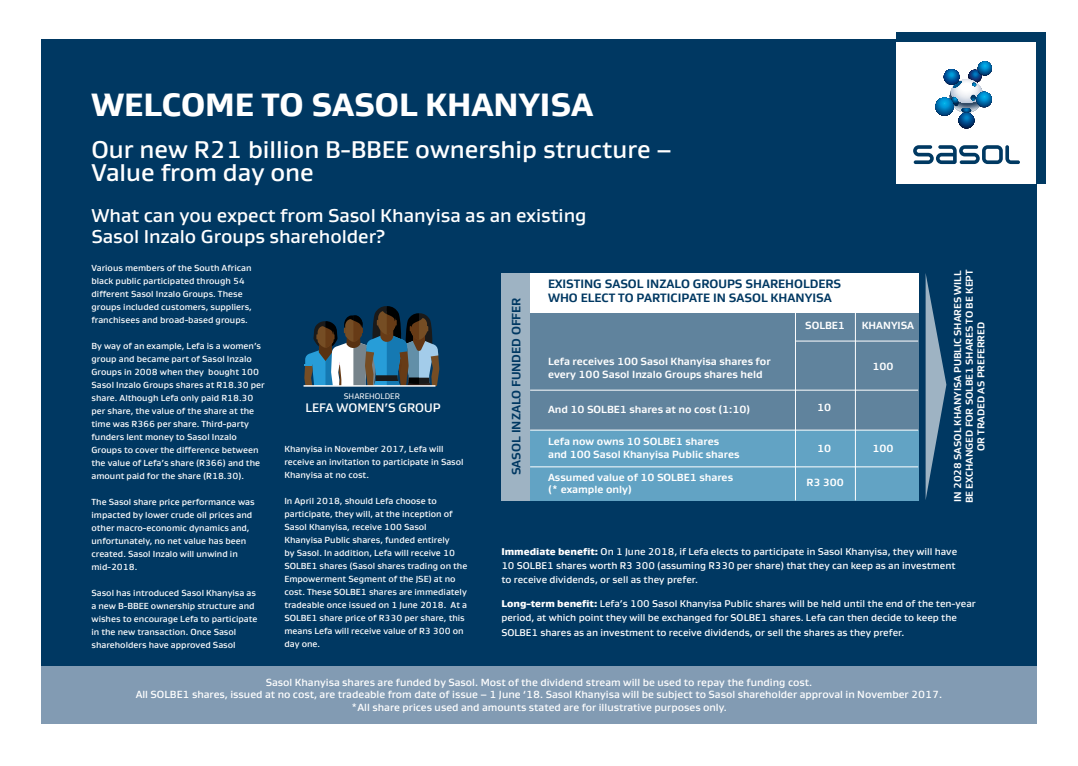
<style>
.page{position:relative;width:1078px;height:766px;background:#fff}
.page>*{position:absolute;margin:0;border:0;box-sizing:border-box;transform-origin:0 0}
.t1{font:800 33px "Gustan";color:#fff}
.t2{font:500 24.8px/23.2px "Gustan";color:#fff}
.t3{font:500 19px/21.2px "Gustan";color:#fff}
.t4{font:500 12.6px "Gustan";color:#fff}
.t5{font:700 12.4px/14.2px "Gustan";color:#003862}
.t6{font:500 10.6px/12.7px "Gustan";color:#fff;text-align:center}
.t7{font:700 10.6px/12.4px "Gustan";color:#fff}
.t8{font:700 10.2px/11.6px "Gustan";color:#fff;text-align:center}
.t9{font:500 10px/14px "Gustan";color:#fff}
.t10{font:500 9px/13px "Gustan";color:#fff}
.t11{font:8.2px "Gustan";color:#fff}
.s1{font-weight:900}
</style>
<div class="page">
<div style="left:41px;top:40px;width:995px;height:681px;background:#003862"></div>
<div style="left:896px;top:42px;width:140px;height:141px;background:#fff"></div>
<svg style="left:935px;top:61px;width:56px;height:67px"></svg>
<svg style="left:913px;top:145px;width:106px;height:19px"></svg>
<div style="left:1036px;top:32px;width:9px;height:151px;background:#003962"></div>
<div style="left:896px;top:32px;width:149px;height:10px;background:#003962"></div>
<div style="left:41px;top:666px;width:995px;height:57px;background:#829bb3"></div>
<div style="left:530px;top:312px;width:387px;height:188px;background:#60839d"></div>
<div style="left:530px;top:430px;width:387px;height:70px;background:#62a3c4"></div>
<div style="left:530px;top:273px;width:387px;height:39px;background:#fff"></div>
<div style="left:501px;top:273px;width:29px;height:227px;background:#9eb3c3"></div>
<hr style="left:530px;top:390px;width:387px;height:1px;background:#fff">
<hr style="left:530px;top:430px;width:387px;height:1px;background:#fff">
<hr style="left:530px;top:466px;width:387px;height:1px;background:#fff">
<hr style="left:795px;top:341px;width:122px;height:1px;background:#fff">
<hr style="left:855px;top:312px;width:1px;height:188px;background:#fff">
<hr style="left:795px;top:312px;width:1px;height:188px;background:#fff">
<svg style="left:925px;top:273px;width:21px;height:227px"></svg>
<svg style="left:304px;top:306px;width:135px;height:80px"></svg>
<hr style="left:303px;top:385px;width:132px;height:1px;background:#fff">
<h1 class="t1" style="left:91px;top:83px;width:503px">WELCOME TO SASOL KHANYISA</h1>
<h2 class="t2" style="left:91px;top:137px;width:582px">Our new R21 billion B-BBEE ownership structure –<br>Value from day one</h2>
<h3 class="t3" style="left:91px;top:204px;width:496px">What can you expect from Sasol Khanyisa as an existing<br>Sasol Inzalo Groups shareholder?</h3>
<p class="t10" style="left:91px;top:261px;width:162px">Various members of the South African black public participated through 54 different Sasol Inzalo Groups. These groups included customers, suppliers, franchisees and broad-based groups.</p>
<p class="t10" style="left:91px;top:339px;width:175px">By way of an example, Lefa is a women’s group and became part of Sasol Inzalo Groups in 2008 when they bought 100<br>Sasol Inzalo Groups shares at R18.30 per share. Although Lefa only paid R18.30 per share, the value of the share at the time was R366 per share. Third-party funders lent money to Sasol Inzalo Groups to cover the difference between the value of Lefa’s share (R366) and the amount paid for the share (R18.30).</p>
<p class="t10" style="left:91px;top:495px;width:165px">The Sasol share price performance was impacted by lower crude oil prices and other macro-economic dynamics and, unfortunately, no net value has been created. Sasol Inzalo will unwind in mid-2018.</p>
<p class="t10" style="left:91px;top:586px;width:167px">Sasol has introduced Sasol Khanyisa as a new B-BBEE ownership structure and wishes to encourage Lefa to participate in the new transaction. Once Sasol shareholders have approved Sasol</p>
<p class="t8" style="left:951px;top:503px;width:235px;rotate:-90deg">IN 2028 SASOL KHANYISA PUBLIC SHARES WILL<br>BE EXCHANGED FOR SOLBE1 SHARES TO BE KEPT<br>OR TRADED AS PREFERRED</p>
<h3 class="t5" style="left:548px;top:276px;width:294px">EXISTING SASOL INZALO GROUPS SHAREHOLDERS<br>WHO ELECT TO PARTICIPATE IN SASOL KHANYISA</h3>
<h3 class="t5" style="left:508px;top:475px;width:178px;rotate:-90deg">SASOL INZALO FUNDED OFFER</h3>
<p class="t7" style="left:805px;top:319px;width:41px">SOLBE1</p>
<p class="t7" style="left:861px;top:319px;width:54px">KHANYISA</p>
<p class="t7" style="left:872px;top:359px;width:23px">100</p>
<p class="t7" style="left:548px;top:355px;width:224px">Lefa receives 100 Sasol Khanyisa shares for every 100 Sasol Inzalo Groups shares held</p>
<p class="t11" style="left:344px;top:391px;width:57px">SHAREHOLDER</p>
<h3 class="t4" style="left:305px;top:400px;width:136px">LEFA WOMEN’S GROUP</h3>
<p class="t7" style="left:817px;top:401px;width:16px">10</p>
<p class="t7" style="left:548px;top:403px;width:204px">And 10 SOLBE1 shares at no cost (1:10)</p>
<p class="t7" style="left:548px;top:435px;width:193px">Lefa now owns 10 SOLBE1 shares and 100 Sasol Khanyisa Public shares</p>
<p class="t7" style="left:817px;top:442px;width:16px">10</p>
<p class="t7" style="left:872px;top:442px;width:23px">100</p>
<p class="t10" style="left:284px;top:442px;width:181px">Khanyisa in November 2017, Lefa will receive an invitation to participate in Sasol<br>Khanyisa at no cost.</p>
<p class="t10" style="left:284px;top:494px;width:184px">In April 2018, should Lefa choose to participate, they will, at the inception of Sasol Khanyisa, receive 100 Sasol<br>Khanyisa Public shares, funded entirely<br>by Sasol. In addition, Lefa will receive 10<br>SOLBE1 shares (Sasol shares trading on the Empowerment Segment of the JSE) at no cost. These SOLBE1 shares are immediately tradeable once issued on 1 June 2018. At a SOLBE1 share price of R330 per share, this means Lefa will receive value of R3 300 on day one.</p>
<p class="t7" style="left:548px;top:470px;width:186px">Assumed value of 10 SOLBE1 shares (* example only)</p>
<p class="t7" style="left:806px;top:476px;width:39px">R3 300</p>
<p class="t9" style="left:501px;top:544px;width:457px"><span class="s1">Immediate benefit:</span> On 1 June 2018, if Lefa elects to participate in Sasol Khanyisa, they will have<br>10 SOLBE1 shares worth R3 300 (assuming R330 per share) that they can keep as an investment to receive dividends, or sell as they prefer.</p>
<p class="t9" style="left:501px;top:596px;width:476px"><span class="s1">Long-term benefit:</span> Lefa’s 100 Sasol Khanyisa Public shares will be held until the end of the ten-year period, at which point they will be exchanged for SOLBE1 shares. Lefa can then decide to keep the<br>SOLBE1 shares as an investment to receive dividends, or sell the shares as they prefer.</p>
<p class="t6" style="left:136px;top:675px;width:808px">Sasol Khanyisa shares are funded by Sasol. Most of the dividend stream will be used to repay the funding cost.<br>All SOLBE1 shares, issued at no cost, are tradeable from date of issue – 1 June ‘18. Sasol Khanyisa will be subject to Sasol shareholder approval in November 2017. *All share prices used and amounts stated are for illustrative purposes only.</p>
</div>
